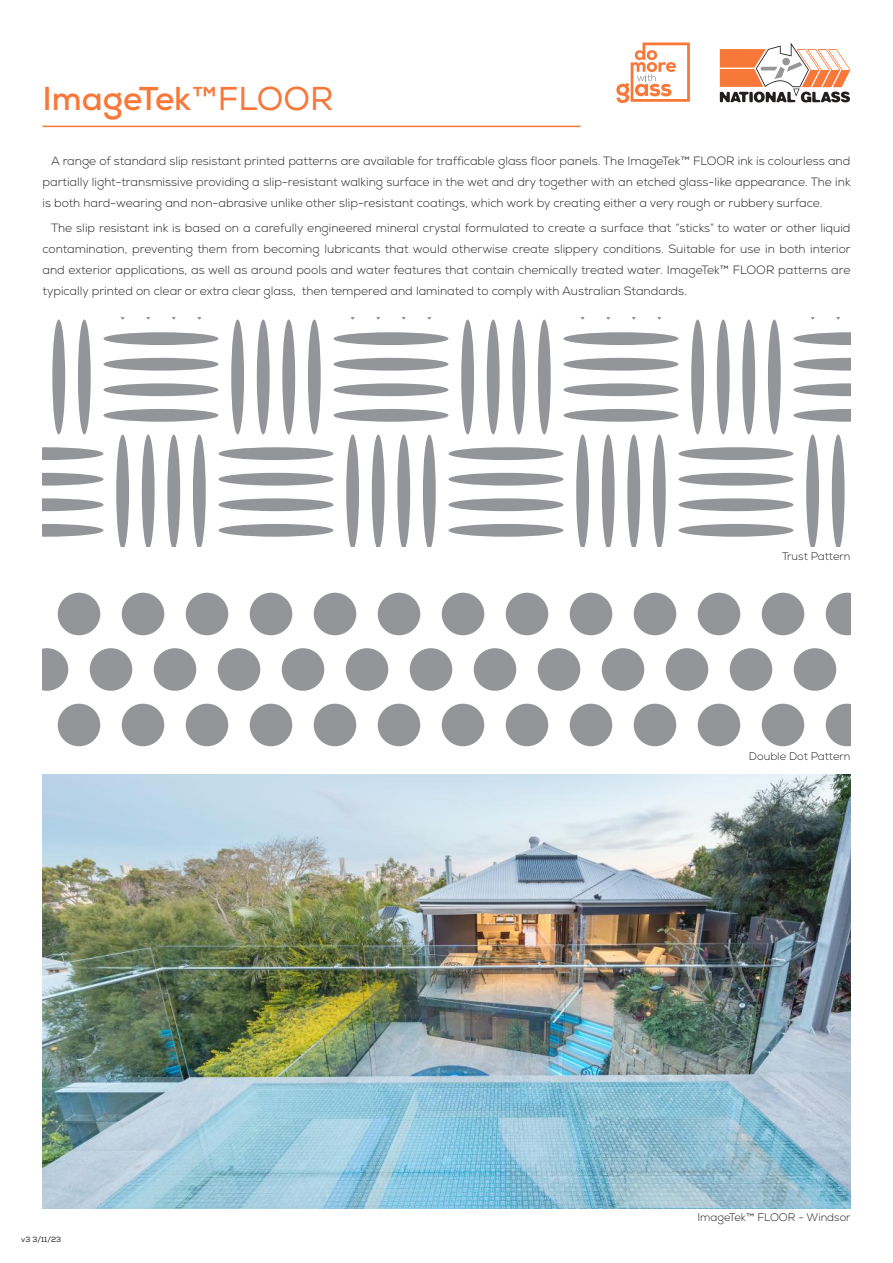
<style>
.page{position:relative;width:893px;height:1263px;background:#fff}
.page>*{position:absolute;margin:0;border:0;box-sizing:border-box;transform-origin:0 0}
.t1{font:700 33px "Nexa";color:#f87839}
.t2{font:300 12px/21px "Nexa";color:#241f1f;text-align:justify}
.t3{font:300 10.95px "Nexa";color:#241f1f}
.t4{font:7.5px "Nexa";color:#241f1f}
.s1{font-weight:400}
</style>
<div class="page">
<hr style="left:43px;top:126px;width:537px;height:1px;background:#f87839">
<svg style="left:616px;top:43px;width:74px;height:60px"></svg>
<svg style="left:720px;top:43px;width:130px;height:60px"></svg>
<svg style="left:43px;top:592px;width:807px;height:155px"></svg>
<svg style="left:43px;top:318px;width:807px;height:228px"></svg>
<img style="left:43px;top:774px;width:807px;height:434px">
<h1 class="t1" style="left:43px;top:77px;width:293px">ImageTek<span class="s1">™FLOOR</span></h1>
<p class="t2" style="left:43px;top:150px;width:810px;text-indent:9px">A range of standard slip resistant printed patterns are available for trafficable glass floor panels. The ImageTek™ FLOOR ink is colourless and partially light-transmissive providing a slip-resistant walking surface in the wet and dry together with an etched glass-like appearance. The ink is both hard-wearing and non-abrasive unlike other slip-resistant coatings, which work by creating either a very rough or rubbery surface.</p>
<p class="t2" style="left:43px;top:218px;width:810px;text-indent:9px">The slip resistant ink is based on a carefully engineered mineral crystal formulated to create a surface that “sticks” to water or other liquid contamination, preventing them from becoming lubricants that would otherwise create slippery conditions. Suitable for use in both interior and exterior applications, as well as around pools and water features that contain chemically treated water. ImageTek™ FLOOR patterns are typically printed on clear or extra clear glass, then tempered and laminated to comply with Australian Standards.</p>
<p class="t3" style="left:782px;top:549px;width:70px">Trust Pattern</p>
<p class="t3" style="left:749px;top:749px;width:103px">Double Dot Pattern</p>
<p class="t4" style="left:21px;top:1234px;width:41px">v3 3/11/23</p>
<p class="t3" style="left:697px;top:1211px;width:155px">ImageTek™ FLOOR - Windsor</p>
</div>
